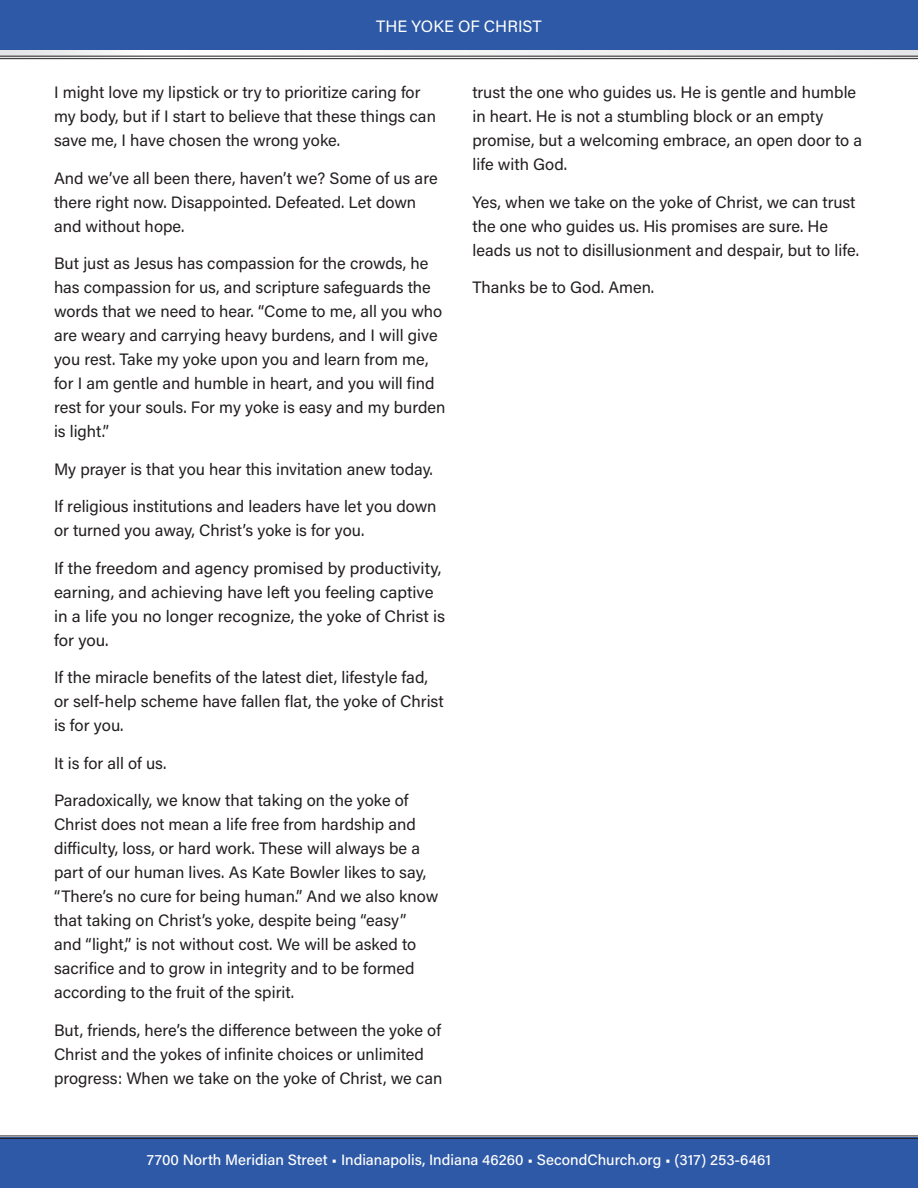
<style>
.page{position:relative;width:918px;height:1188px;background:#fff}
.page>*{position:absolute;margin:0;border:0;box-sizing:border-box;transform-origin:0 0}
.LIT_rack_body{font:16.5px/24px "Acumin Pro";color:#231f20}
.t1{font:16.5px "Acumin Variable Concept";color:#fff}
.t2{font:15px "Acumin Variable Concept";color:#fff}
</style>
<div class="page">
<svg style="left:0;top:1135px;width:918px;height:3px"></svg>
<div style="left:0;top:1138px;width:918px;height:50px;background:#2e59a7"></div>
<svg style="left:0;top:56px;width:918px;height:3px"></svg>
<svg style="left:0;top:50px;width:918px;height:6px"></svg>
<div style="left:0;top:0;width:918px;height:50px;background:#2e59a7"></div>
<p class="t1" style="left:376px;top:15px;width:167px">THE YOKE OF CHRIST</p>
<p class="LIT_rack_body" style="left:54px;top:80px;width:384px">I might love my lipstick or try to prioritize caring for my body, but if I start to believe that these things can save me, I have chosen the wrong yoke.</p>
<p class="LIT_rack_body" style="left:54px;top:165px;width:385px">And we’ve all been there, haven’t we? Some of us are there right now. Disappointed. Defeated. Let down and without hope.</p>
<p class="LIT_rack_body" style="left:54px;top:251px;width:393px">But just as Jesus has compassion for the crowds, he has compassion for us, and scripture safeguards the words that we need to hear. “Come to me, all you who are weary and carrying heavy burdens, and I will give you rest. Take my yoke upon you and learn from me, for I am gentle and humble in heart, and you will find rest for your souls. For my yoke is easy and my burden is light.”</p>
<p class="LIT_rack_body" style="left:54px;top:456px;width:380px">My prayer is that you hear this invitation anew today.</p>
<p class="LIT_rack_body" style="left:54px;top:494px;width:384px">If religious institutions and leaders have let you down or turned you away, Christ’s yoke is for you.</p>
<p class="LIT_rack_body" style="left:54px;top:555px;width:393px">If the freedom and agency promised by productivity, earning, and achieving have left you feeling captive in a life you no longer recognize, the yoke of Christ is for you.</p>
<p class="LIT_rack_body" style="left:54px;top:665px;width:391px">If the miracle benefits of the latest diet, lifestyle fad, or self-help scheme have fallen flat, the yoke of Christ is for you.</p>
<p class="LIT_rack_body" style="left:54px;top:750px;width:114px">It is for all of us.</p>
<p class="LIT_rack_body" style="left:54px;top:788px;width:386px">Paradoxically, we know that taking on the yoke of Christ does not mean a life free from hardship and difficulty, loss, or hard work. These will always be a part of our human lives. As Kate Bowler likes to say, “There’s no cure for being human.” And we also know that taking on Christ’s yoke, despite being “easy”<br>and “light,” is not without cost. We will be asked to sacrifice and to grow in integrity and to be formed according to the fruit of the spirit.</p>
<p class="LIT_rack_body" style="left:54px;top:1017px;width:390px">But, friends, here’s the difference between the yoke of<br>Christ and the yokes of infinite choices or unlimited progress: When we take on the yoke of Christ, we can</p>
<p class="LIT_rack_body" style="left:472px;top:80px;width:391px">trust the one who guides us. He is gentle and humble in heart. He is not a stumbling block or an empty promise, but a welcoming embrace, an open door to a life with God.</p>
<p class="LIT_rack_body" style="left:472px;top:189px;width:388px">Yes, when we take on the yoke of Christ, we can trust the one who guides us. His promises are sure. He leads us not to disillusionment and despair, but to life.</p>
<p class="LIT_rack_body" style="left:472px;top:275px;width:183px">Thanks be to God. Amen.</p>
<p class="t2" style="left:147px;top:1150px;width:626px">7700 North Meridian Street • Indianapolis, Indiana 46260 • SecondChurch.org • (317) 253-6461</p>
</div>
